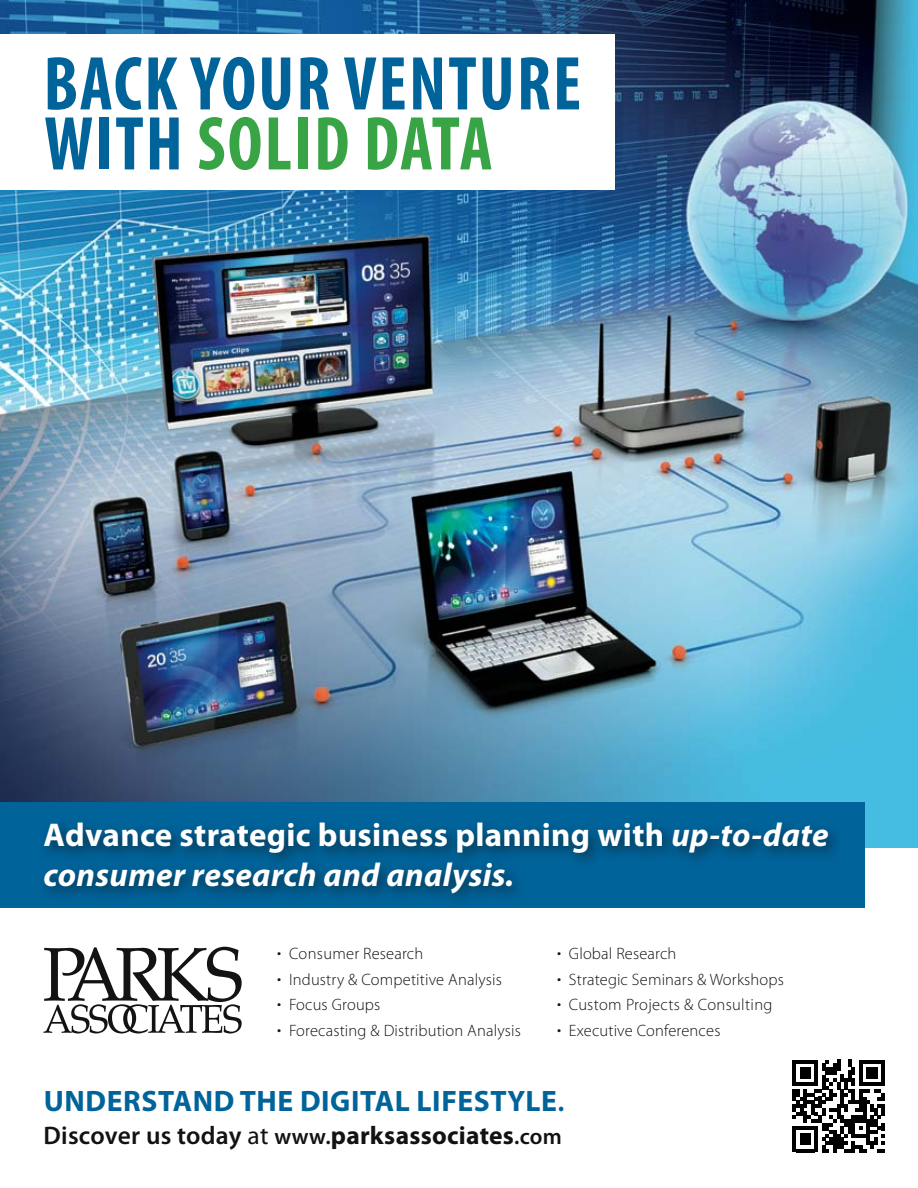
<style>
.page{position:relative;width:918px;height:1188px;background:#fff}
.page>*{position:absolute;margin:0;border:0;box-sizing:border-box;transform-origin:0 0}
.t1{font:700 condensed 77.1px/60px "Myriad Pro";letter-spacing:.03em;color:#00639a;scale:.93 1}
.t2{font:italic 700 33px/39.6px "Myriad Pro";letter-spacing:.01em;color:#fff}
.t3{font:700 29.7px "Myriad Pro";letter-spacing:.02em;color:#00639a}
.t4{font:600 25.5px "Myriad Pro";letter-spacing:.005em;color:#121212}
.t5{font:300 16.5px "Myriad Pro";letter-spacing:.01em;color:#121212}
.s1{color:#39a446}
.s2{font-style:normal}
.s3{font-weight:600}
.s4{font-weight:400}
.s5{font-size:22.5px}
.s6{font-weight:700}
</style>
<div class="page">
<img style="left:0;top:0;width:918px;height:847px">
<div style="left:0;top:803px;width:864px;height:105px;background:#00639a"></div>
<div style="left:0;top:35px;width:614px;height:155px;background:#fff"></div>
<div style="left:38px;top:817px;width:806px;height:91px;background:#121212;opacity:.57"></div>
<svg style="left:44px;top:947px;width:198px;height:87px"></svg>
<svg style="left:792px;top:1060px;width:93px;height:92px"></svg>
<h1 class="t1" style="left:44px;top:52px;width:580px">BACK YOUR VENTURE<br>WITH <span class="s1">SOLID DATA</span></h1>
<h2 class="t2" style="left:44px;top:815px;width:787px"><span class="s2">Advance strategic business planning with</span> up-to-date consumer research and analysis.</h2>
<p class="t5" style="left:277px;top:944px;width:148px">• Consumer Research</p>
<p class="t5" style="left:277px;top:969px;width:226px">• Industry &amp; Competitive Analysis</p>
<p class="t5" style="left:277px;top:995px;width:105px">• Focus Groups</p>
<p class="t5" style="left:277px;top:1020px;width:245px">• Forecasting &amp; Distribution Analysis</p>
<p class="t5" style="left:557px;top:944px;width:121px">• Global Research</p>
<p class="t5" style="left:557px;top:969px;width:228px">• Strategic Seminars &amp; Workshops</p>
<p class="t5" style="left:557px;top:995px;width:217px">• Custom Projects &amp; Consulting</p>
<p class="t5" style="left:557px;top:1020px;width:165px">• Executive Conferences</p>
<h3 class="t3" style="left:44px;top:1082px;width:522px">Un derstan d the Digital Lifestyle<span class="s3">.</span></h3>
<h3 class="t4" style="left:44px;top:1119px;width:520px">Discover us today <span class="s4">at</span> <span class="s5">www.</span><span class="s6">parksassociates</span><span class="s5">.com</span></h3>
</div>
